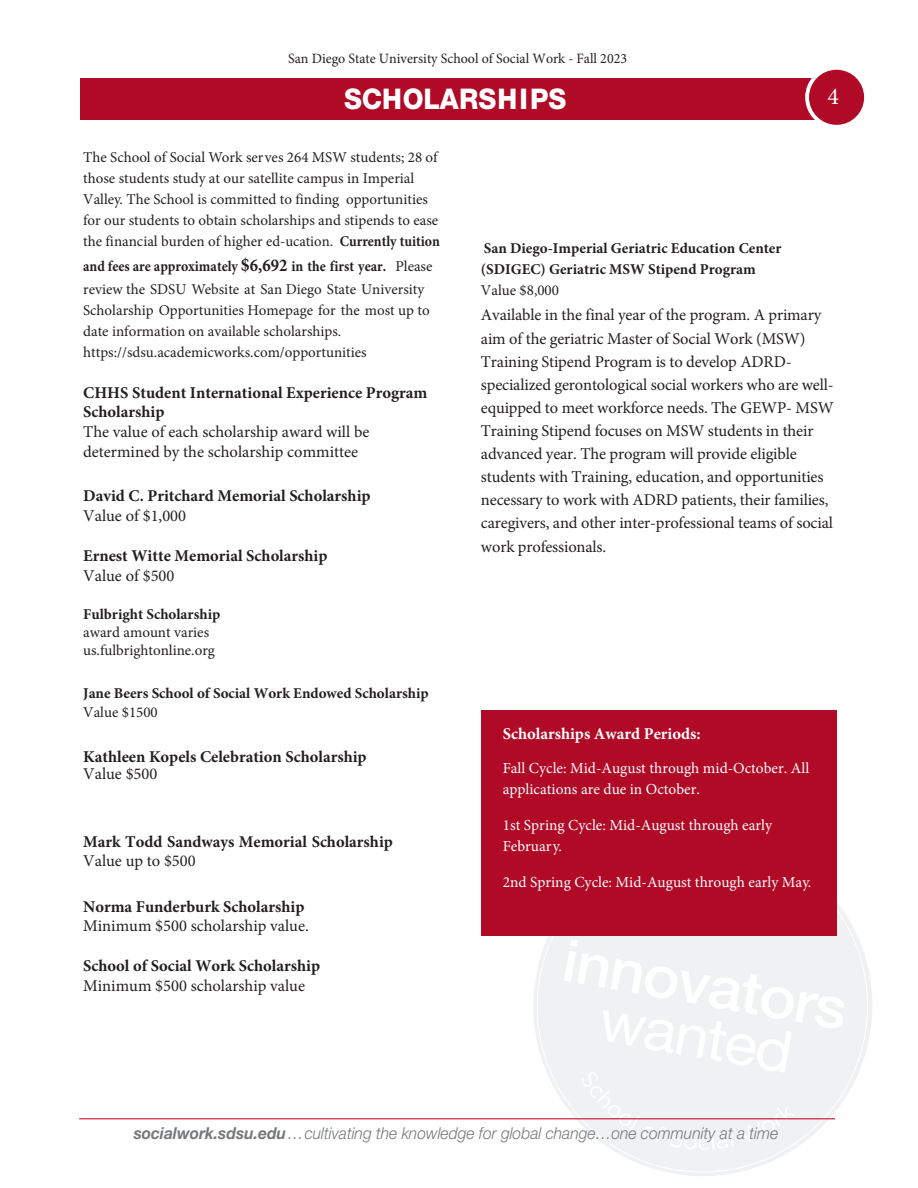
<style>
.page{position:relative;width:918px;height:1188px;background:#fff}
.page>*{position:absolute;margin:0;border:0;box-sizing:border-box;transform-origin:0 0}
.Head_red_lg{font:800 28.5px "Helvetica Neue LT Std";color:#fff;scale:.94 1}
.t1{font:24px "Minion Pro";color:#fff}
.Scholar_Value{font:16.5px/23.1px "Minion Pro";letter-spacing:-.01em;color:#231f20}
.Scholar_Value-2{font:700 16.5px/19.8px "Minion Pro";color:#231f20}
.t2{font:italic 300 16.5px "Helvetica Neue LT Std";color:#76787b;scale:.95 1}
.Body{font:700 16.5px "Minion Pro";color:#fff}
.Body-2{font:15.3px/21px "Minion Pro";color:#fff}
.Scholar_Value-3{font:15px/21px "Minion Pro";color:#231f20}
.Scholar_Value-4{font:700 15px/21.1px "Minion Pro";color:#231f20}
.t3{font:14.25px "Minion Pro";color:#231f20}
.s1{font-weight:700}
.s2{font-weight:700;font-size:19.5px}
.s3{font-weight:700;font-size:18px}
.s4{font-weight:400}
</style>
<div class="page">
<svg style="left:524px;top:903px;width:348px;height:273px"></svg>
<svg style="left:564px;top:939px;width:281px;height:211px"></svg>
<div style="left:81px;top:78px;width:754px;height:42px;background:#b00a27"></div>
<hr style="left:79px;top:1118px;width:756px;height:1px;background:#c3102e">
<div style="left:807px;top:68px;width:59px;height:59px;background:#b00a27;border-radius:50%"></div>
<div style="left:805px;top:66px;width:63px;height:63px;border:4px solid #fff;border-radius:50%"></div>
<div style="left:481px;top:710px;width:356px;height:226px;background:#b00a27"></div>
<p class="t3" style="left:288px;top:49px;width:340px">San Diego State University School of Social Work - Fall 2023</p>
<p class="Head_red_lg" style="left:344px;top:82px;width:238px">SCHOLARSHIPS</p>
<h2 class="t1" style="left:828px;top:80px;width:13px">4</h2>
<p class="Scholar_Value-3" style="left:83px;top:147px;width:358px">The School of Social Work serves 264 MSW students; 28 of those students study at our satellite campus in Imperial Valley. The School is committed to finding opportunities for our students to obtain scholarships and stipends to ease the financial burden of higher ed-ucation. <span class="s1">Currently tuition</span></p>
<p class="Scholar_Value-3" style="left:83px;top:255px;width:351px;line-height:23px"><span class="s1">and fees are approximately</span> <span class="s2">$</span><span class="s3">6,692</span> <span class="s1">in the first year.</span> Please review the SDSU Website at San Diego State University</p>
<p class="Scholar_Value-3" style="left:83px;top:300px;width:348px">Scholarship Opportunities Homepage for the most up to date information on available scholarships. https://sdsu.academicworks.com/opportunities</p>
<p class="Scholar_Value" style="left:83px;top:383px;width:346px;line-height:19.8px"><span class="s1">CHHS Student International Experience Program Scholarship<br></span>The value of each scholarship award will be determined by the scholarship committee</p>
<p class="Scholar_Value-2" style="left:83px;top:486px;width:289px">David C. Pritchard Memorial Scholarship<br><span class="s4">Value of $1,000</span></p>
<p class="Scholar_Value-2" style="left:83px;top:545px;width:246px">Ernest Witte Memorial Scholarship<br><span class="s4">Value of $500</span></p>
<p class="Scholar_Value-3" style="left:83px;top:606px;width:139px;line-height:18px"><span class="s1">Fulbright Scholarship </span>award amount varies us.fulbrightonline.org</p>
<p class="Scholar_Value-4" style="left:83px;top:683px;width:347px;line-height:18.9px">Jane Beers School of Social Work Endowed Scholarship<br><span class="s4">Value $1500</span></p>
<p class="Scholar_Value-2" style="left:83px;top:748px;width:285px;line-height:16.6px">Kathleen Kopels Celebration Scholarship<br><span class="s4">Value $500</span></p>
<p class="Scholar_Value-2" style="left:83px;top:831px;width:311px">Mark Todd Sandways Memorial Scholarship<br><span class="s4">Value up to $500</span></p>
<p class="Scholar_Value" style="left:83px;top:897px;width:227px;line-height:19.6px"><span class="s1">Norma Funderburk Scholarship<br></span>Minimum $500 scholarship value.</p>
<p class="Scholar_Value-2" style="left:83px;top:956px;width:239px">School of Social Work Scholarship<br><span class="s4">Minimum $500 scholarship value</span></p>
<p class="Scholar_Value-4" style="left:481px;top:237px;width:302px">San Diego-Imperial Geriatric Education Center (SDIGEC) Geriatric MSW Stipend Program<br><span class="s4">Value $8,000</span></p>
<p class="Scholar_Value" style="left:481px;top:304px;width:354px">Available in the final year of the program. A primary aim of the geriatric Master of Social Work (MSW)<br>Training Stipend Program is to develop ADRD&shy;specialized gerontological social workers who are well&shy;equipped to meet workforce needs. The GEWP- MSW Training Stipend focuses on MSW students in their advanced year. The program will provide eligible students with Training, education, and opportunities necessary to work with ADRD patients, their families, caregivers, and other inter-professional teams of social work professionals.</p>
<p class="Body" style="left:503px;top:723px;width:199px">Scholarships Award Periods:</p>
<p class="Body-2" style="left:503px;top:758px;width:308px">Fall Cycle: Mid-August through mid-October. All applications are due in October.</p>
<p class="Body-2" style="left:503px;top:815px;width:271px">1st Spring Cycle: Mid-August through early<br>February.</p>
<p class="Body-2" style="left:503px;top:872px;width:310px">2nd Spring Cycle: Mid-August through early May.</p>
<p class="t2" style="left:134px;top:1124px;width:680px"><span class="s1">socialwork.sdsu.edu</span>…cultivating the knowledge for global change…one community at a time</p>
</div>
